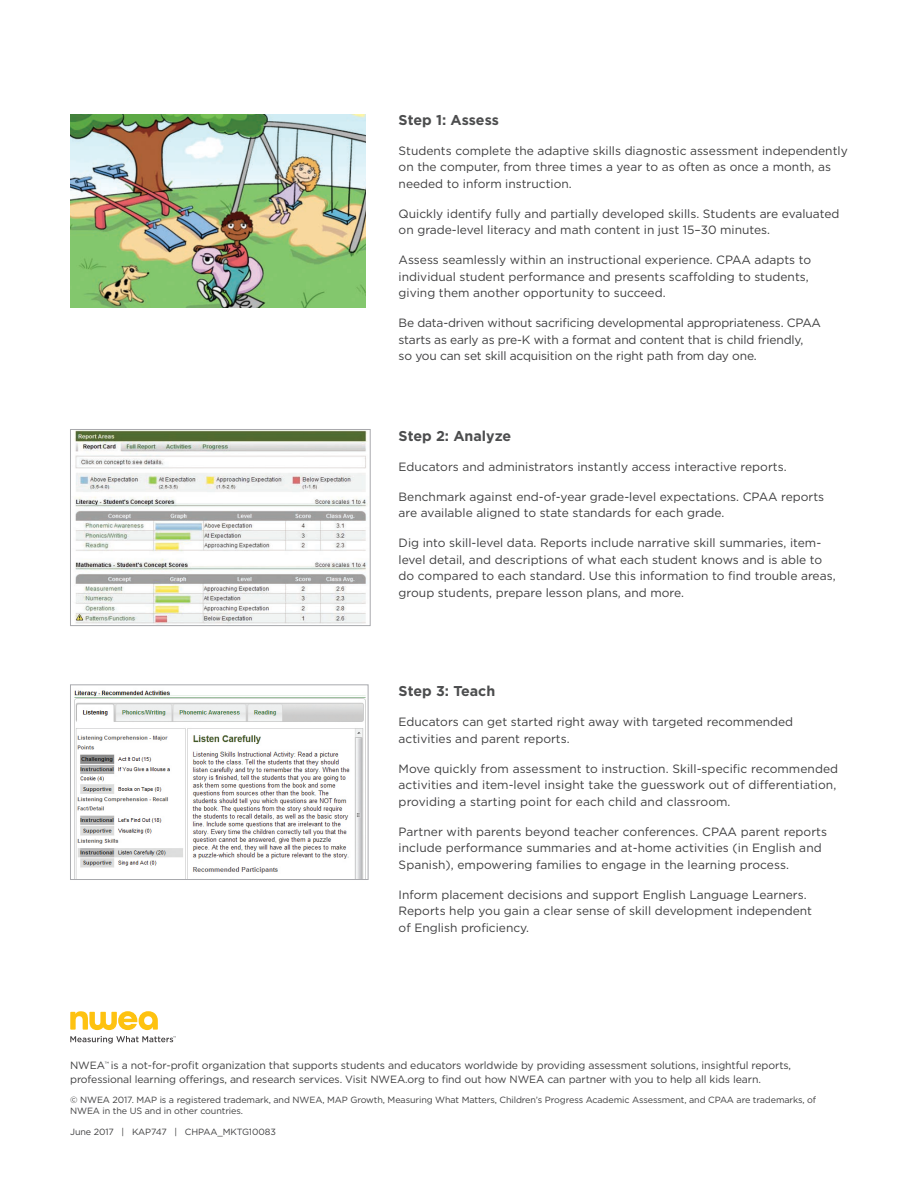
<style>
.page{position:relative;width:918px;height:1188px;background:#fff}
.page>*{position:absolute;margin:0;border:0;box-sizing:border-box;transform-origin:0 0}
.Body_Header{font:700 14.25px "Gotham";color:#4c4d4e}
.Body_Text{font:12px/16.5px "Gotham";color:#3e3e3f}
.Sidebar_Text{font:10.5px/13.5px "Gotham";letter-spacing:-.01em;color:#3e3e3f}
.Copyright{font:9px/10.5px "Gotham";letter-spacing:-.01em;color:#3e3e3f}
.Sidebar_Text-2{font:9px "Gotham";letter-spacing:-.01em;color:#3e3e3f}
</style>
<div class="page">
<img style="left:70px;top:115px;width:295px;height:193px">
<img style="left:74px;top:431px;width:294px;height:193px">
<div style="left:70px;top:429px;width:300px;height:197px;border:1px solid #a8a9ad"></div>
<img style="left:74px;top:690px;width:292px;height:188px">
<div style="left:70px;top:685px;width:298px;height:195px;border:1px solid #a8a9ad"></div>
<svg style="left:70px;top:1011px;width:88px;height:19px"></svg>
<svg style="left:70px;top:1036px;width:106px;height:8px"></svg>
<p class="Body_Header" style="left:399px;top:110px;width:102px">Step 1: Assess</p>
<p class="Body_Text" style="left:399px;top:142px;width:451px">Students complete the adaptive skills diagnostic assessment independently on the computer, from three times a year to as often as once a month, as needed to inform instruction.</p>
<p class="Body_Text" style="left:399px;top:205px;width:442px">Quickly identify fully and partially developed skills. Students are evaluated on grade-level literacy and math content in just 15–30 minutes.</p>
<p class="Body_Text" style="left:399px;top:252px;width:414px">Assess seamlessly within an instructional experience. CPAA adapts to individual student performance and presents scaffolding to students, giving them another opportunity to succeed.</p>
<p class="Body_Text" style="left:399px;top:315px;width:424px">Be data-driven without sacrificing developmental appropriateness. CPAA starts as early as pre-K with a format and content that is child friendly,<br>so you can set skill acquisition on the right path from day one.</p>
<p class="Body_Header" style="left:399px;top:426px;width:114px">Step 2: Analyze</p>
<p class="Body_Text" style="left:399px;top:458px;width:390px">Educators and administrators instantly access interactive reports.</p>
<p class="Body_Text" style="left:399px;top:488px;width:427px">Benchmark against end-of-year grade-level expectations. CPAA reports are available aligned to state standards for each grade.</p>
<p class="Body_Text" style="left:399px;top:534px;width:438px">Dig into skill-level data. Reports include narrative skill summaries, item&shy;level detail, and descriptions of what each student knows and is able to do compared to each standard. Use this information to find trouble areas, group students, prepare lesson plans, and more.</p>
<p class="Body_Header" style="left:399px;top:682px;width:98px">Step 3: Teach</p>
<p class="Body_Text" style="left:399px;top:713px;width:396px">Educators can get started right away with targeted recommended activities and parent reports.</p>
<p class="Body_Text" style="left:399px;top:760px;width:441px">Move quickly from assessment to instruction. Skill-specific recommended activities and item-level insight take the guesswork out of differentiation, providing a starting point for each child and classroom.</p>
<p class="Body_Text" style="left:399px;top:823px;width:430px">Partner with parents beyond teacher conferences. CPAA parent reports include performance summaries and at-home activities (in English and<br>Spanish), empowering families to engage in the learning process.</p>
<p class="Body_Text" style="left:399px;top:886px;width:415px">Inform placement decisions and support English Language Learners.<br>Reports help you gain a clear sense of skill development independent of English proficiency.</p>
<p class="Sidebar_Text" style="left:70px;top:1058px;width:723px">NWEA<sup>™</sup> is a not-for-profit organization that supports students and educators worldwide by providing assessment solutions, insightful reports, professional learning offerings, and research services. Visit NWEA.org to find out how NWEA can partner with you to help all kids learn.</p>
<p class="Copyright" style="left:70px;top:1094px;width:748px">© NWEA 2017. MAP is a registered trademark, and NWEA, MAP Growth, Measuring What Matters, Children’s Progress Academic Assessment, and CPAA are trademarks, of<br>NWEA in the US and in other countries.</p>
<p class="Sidebar_Text-2" style="left:70px;top:1126px;width:207px">June 2017 | KAP747 | CHPAA_MKTG10083</p>
</div>
